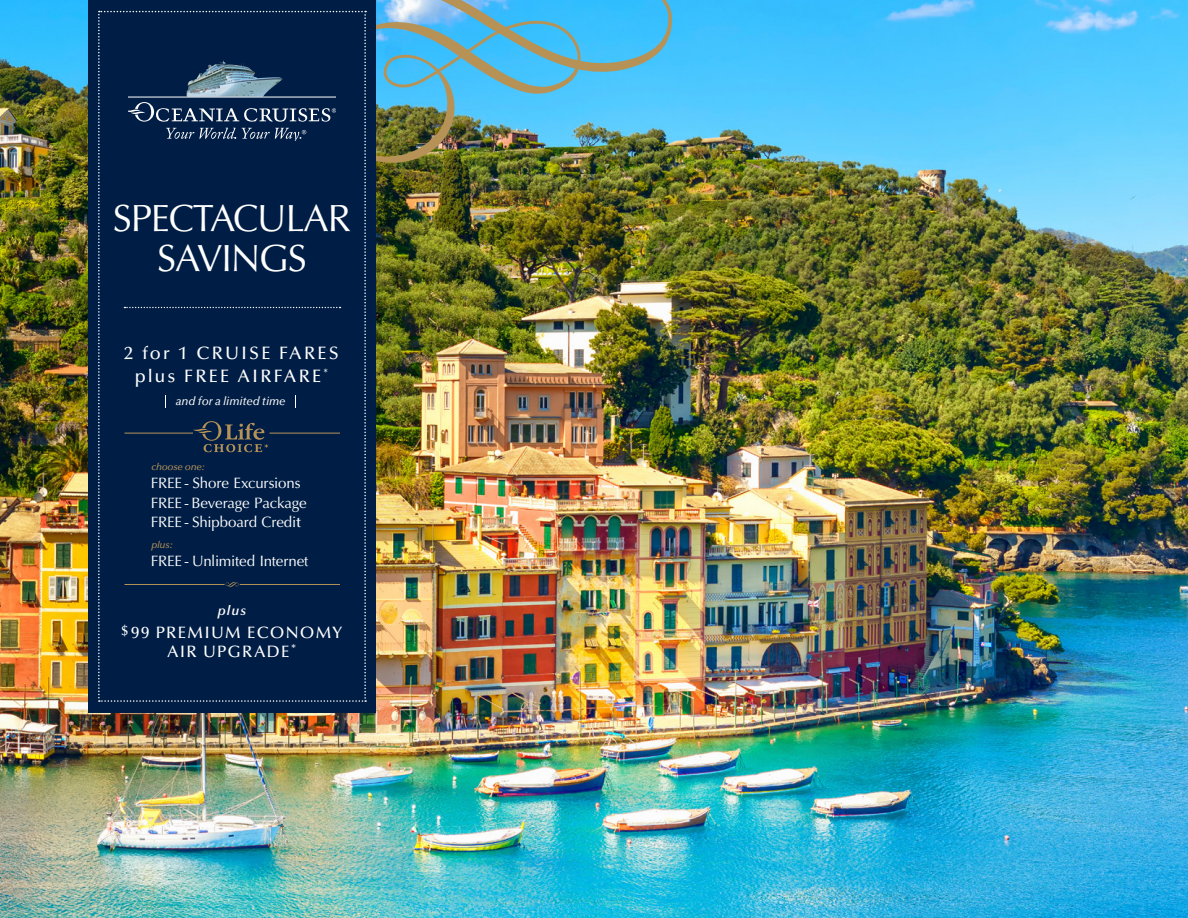
<style>
.page{position:relative;width:1188px;height:918px;background:#fff}
.page>*{position:absolute;margin:0;border:0;box-sizing:border-box;transform-origin:0 0}
.t1{font:37.95px/39.5px "Optima";letter-spacing:-.03em;color:#fff;text-align:center}
.t2{font:500 18px/22.6px "Optima";letter-spacing:.115em;color:#fff;text-align:center}
.t3{font:500 16.5px/19.6px "Optima";letter-spacing:.075em;color:#fff;text-align:center}
.t4{font:15px/19.5px "Optima";letter-spacing:-.01em;color:#fff}
.t5{font:italic 600 13.5px "Optima";color:#fff}
.t6{font:italic 500 11.85px "Optima";letter-spacing:-.005em;color:#fff;scale:.96 1}
.t7{font:italic 500 9.75px "Optima";letter-spacing:-.02em;color:#b79257}
.s1{font-weight:500}
</style>
<div class="page">
<img style="left:0;top:0;width:1188px;height:918px">
<img style="left:376px;top:0;width:298px;height:169px">
<div style="left:88px;top:0;width:288px;height:712px;background:#001e45"></div>
<svg style="left:98px;top:11px;width:268px;height:691px"></svg>
<h1 class="t1" style="left:113px;top:199px;width:239px">SPECTACULAR<br>SAVINGS</h1>
<p class="t2" style="left:124px;top:342px;width:216px">2 for 1 CRUISE FARES plus FREE AIRFARE<sup>*</sup></p>
<p class="t6" style="left:176px;top:395px;width:116px">and for a limited time</p>
<p class="t7" style="left:151px;top:461px;width:55px">choose one:</p>
<p class="t4" style="left:151px;top:473px;width:157px">FREE - Shore Excursions<br>FREE - Beverage Package<br>FREE - Shipboard Credi<span class="s1">t</span></p>
<p class="t7" style="left:151px;top:539px;width:23px">plus:</p>
<p class="t4" style="left:151px;top:551px;width:159px">FREE - Unlimited Internet</p>
<p class="t5" style="left:218px;top:603px;width:30px">plus</p>
<p class="t3" style="left:121px;top:623px;width:222px"><sup>$</sup> 99 PREMIUM ECONOMY<br>AIR UPGRADE<sup>*</sup></p>
</div>
